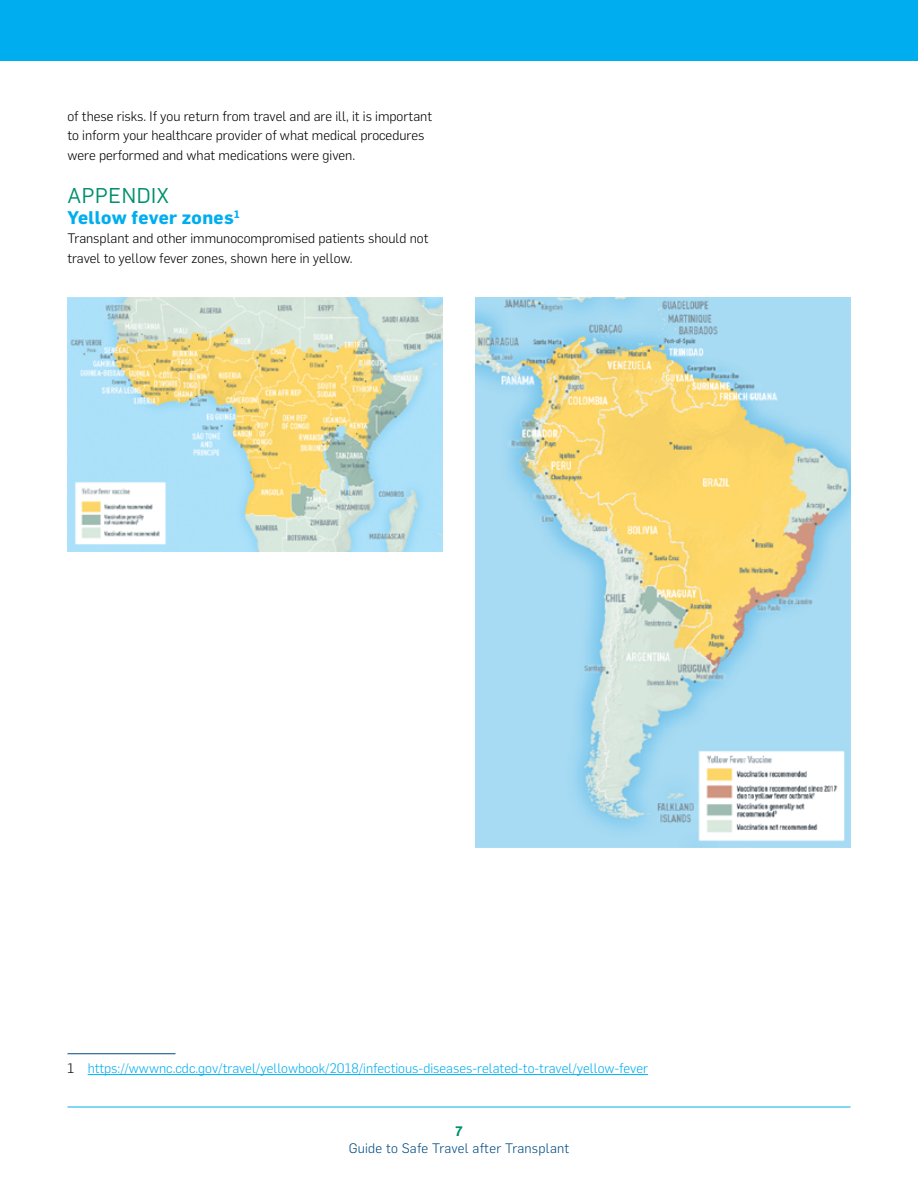
<style>
.page{position:relative;width:918px;height:1188px;background:#fff}
.page>*{position:absolute;margin:0;border:0;box-sizing:border-box;transform-origin:0 0}
.Sub_Header{font:21px "Flama";letter-spacing:.03em;color:#00906d}
.Sub_SubHeader{font:700 18px "Flama";letter-spacing:.02em;color:#00aeef}
.Body{font:300 13.5px/19.5px "Flama";color:#000}
.Body-2{font:300 13.5px "Flama";color:#00aeef}
.t1{font:300 13.5px "Flama";letter-spacing:.02em;color:#004a80}
.t2{font:600 13.5px "Flama";color:#00906d}
.s1{color:#000}
</style>
<div class="page">
<div style="left:0;top:0;width:918px;height:60px;background:#00aeef"></div>
<hr style="left:68px;top:1107px;width:782px;height:1px;background:#00aeef">
<hr style="left:68px;top:1053px;width:108px;height:1px;background:#004a80">
<hr style="left:88px;top:1074px;width:560px;height:1px;background:#00aeef">
<img style="left:476px;top:297px;width:374px;height:551px">
<img style="left:68px;top:297px;width:374px;height:255px">
<p class="Body" style="left:68px;top:106px;width:366px">of these risks. If you return from travel and are ill, it is important to inform your healthcare provider of what medical procedures were performed and what medications were given.</p>
<p class="Sub_Header" style="left:68px;top:181px;width:103px">APPENDIX</p>
<p class="Sub_SubHeader" style="left:68px;top:204px;width:174px">Yellow fever zones<sup>1</sup></p>
<p class="Body" style="left:68px;top:228px;width:362px">Transplant and other immunocompromised patients should not travel to yellow fever zones, shown here in yellow.</p>
<p class="Body-2" style="left:68px;top:1059px;width:582px"><span class="s1">1</span> https://wwwnc.cdc.gov/travel/yellowbook/2018/infectious-diseases-related-to-travel/yellow-fever</p>
<p class="t2" style="left:455px;top:1122px;width:9px">7</p>
<p class="t1" style="left:349px;top:1139px;width:222px">Guide to Safe Travel after Transplant</p>
</div>
